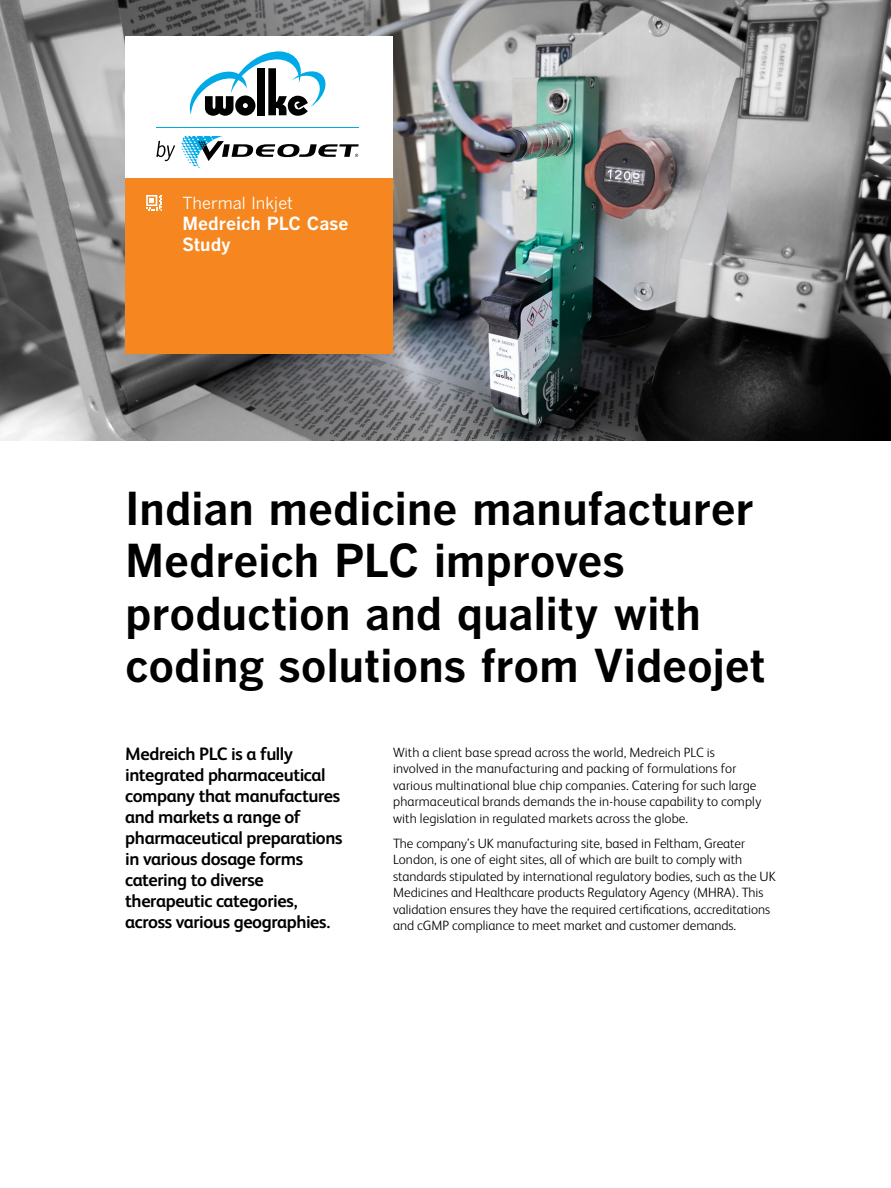
<style>
.page{position:relative;width:891px;height:1188px;background:#fff}
.page>*{position:absolute;margin:0;border:0;box-sizing:border-box;transform-origin:0 0}
.t1{font:700 45px/52.5px "Benton Gothic";letter-spacing:-.01em;color:#000}
.t2{font:700 18px/21px "FS Albert Pro";letter-spacing:-.025em;color:#000}
.t3{font:700 18px/21px "Benton Gothic";letter-spacing:-.005em;color:#fff}
.t4{font:16.5px "Benton Gothic";letter-spacing:-.005em;color:#fff}
.t5{font:300 13.5px/16.5px "FS Albert Pro";color:#000}
</style>
<div class="page">
<img style="left:0;top:0;width:891px;height:441px">
<div style="left:125px;top:138px;width:268px;height:216px;background:#f6861f"></div>
<svg style="left:146px;top:195px;width:16px;height:16px"></svg>
<div style="left:125px;top:36px;width:268px;height:142px;background:#fff"></div>
<svg style="left:181px;top:136px;width:178px;height:32px"></svg>
<svg style="left:189px;top:51px;width:137px;height:65px"></svg>
<hr style="left:156px;top:127px;width:203px;height:1px;background:#00aae7">
<svg style="left:156px;top:141px;width:19px;height:20px"></svg>
<p class="t4" style="left:183px;top:193px;width:112px">Thermal Inkjet</p>
<h2 class="t3" style="left:183px;top:213px;width:167px">Medreich PLC Case<br>Study</h2>
<h1 class="t1" style="left:125px;top:483px;width:642px">Indian medicine manufacturer<br>Medreich PLC improves production and quality with coding solutions from Videojet</h1>
<h2 class="t2" style="left:125px;top:743px;width:219px">Medreich PLC is a fully integrated pharmaceutical company that manufactures and markets a range of pharmaceutical preparations in various dosage forms catering to diverse therapeutic categories, across various geographies.</h2>
<p class="t5" style="left:393px;top:743px;width:370px">With a client base spread across the world, Medreich PLC is involved in the manufacturing and packing of formulations for various multinational blue chip companies. Catering for such large pharmaceutical brands demands the in-house capability to comply with legislation in regulated markets across the globe.</p>
<p class="t5" style="left:393px;top:834px;width:384px">The company’s UK manufacturing site, based in Feltham, Greater London, is one of eight sites, all of which are built to comply with standards stipulated by international regulatory bodies, such as the UK Medicines and Healthcare products Regulatory Agency (MHRA). This validation ensures they have the required certifications, accreditations and cGMP compliance to meet market and customer demands.</p>
</div>
